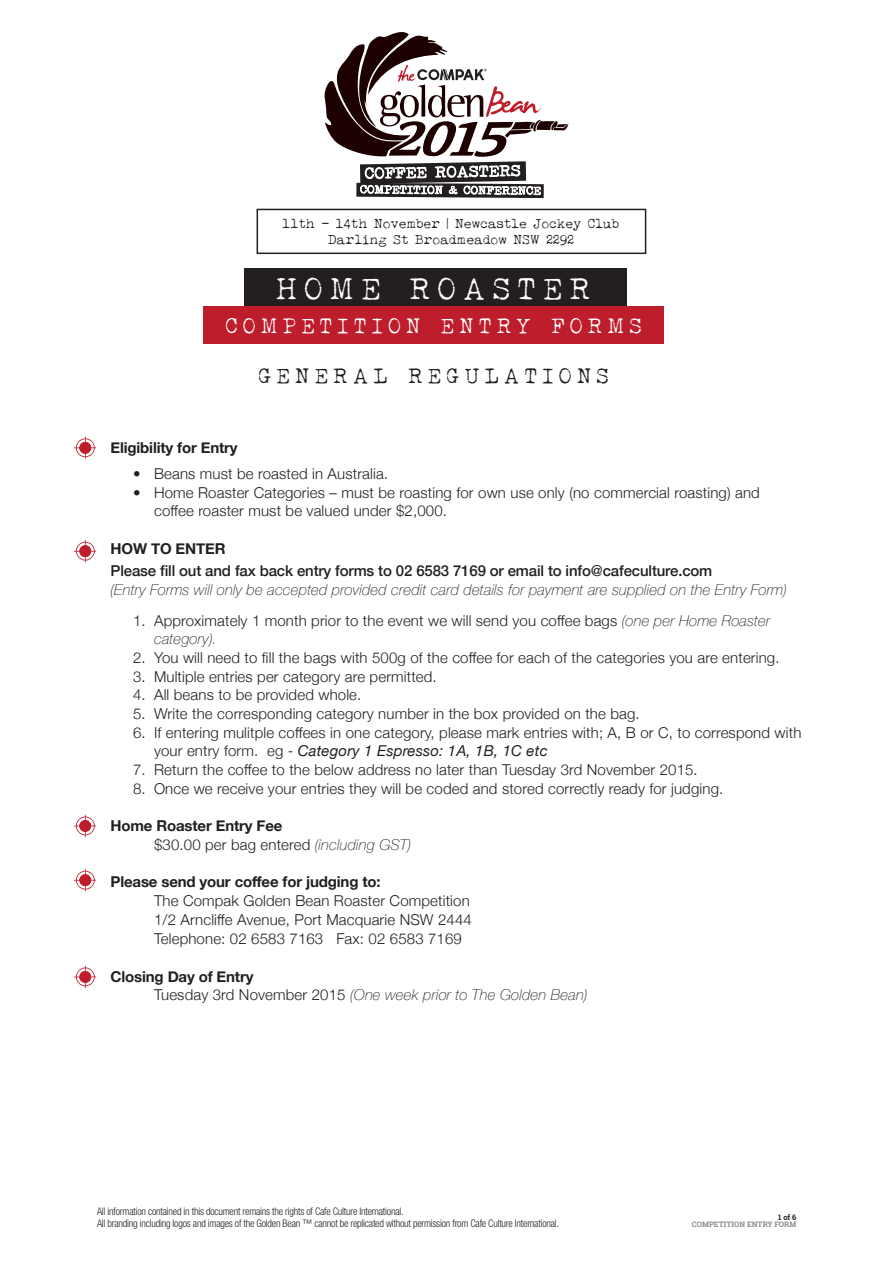
<style>
.page{position:relative;width:893px;height:1263px;background:#fff}
.page>*{position:absolute;margin:0;border:0;box-sizing:border-box;transform-origin:0 0}
.t1{font:30px "LUCKYTYPEWRITER";letter-spacing:.23em;color:#fff}
.t2{font:21px "LUCKYTYPEWRITER";letter-spacing:.23em;color:#fff}
.t3{font:21px "LUCKYTYPEWRITER";letter-spacing:.23em;color:#231f20}
.t4{font:300 15px/18px "Helvetica Neue";letter-spacing:.01em;color:#231f20}
.t5{font:italic 100 15px/18.9px "Helvetica Neue";letter-spacing:.01em;color:#231f20}
.t6{font:700 15px/18.9px "Helvetica Neue";letter-spacing:-.01em;color:#231f20}
.t7{font:500 15px "Helvetica Neue";letter-spacing:-.01em;color:#231f20}
.t8{font:12.9px/15.5px "LUCKYTYPEWRITER";color:#231f20;text-align:center}
.t9{font:300 condensed 10.5px/12px "Helvetica Neue";letter-spacing:-.02em;color:#231f20}
.t10{font:700 7.5px "Roboto Slab";color:#8a8c8f}
.t11{font:700 7.5px "Roboto Slab";color:#231f20}
.s1{font-weight:100;font-style:italic}
.s2{font-weight:400;font-style:italic}
.s3{font-weight:300}
.s4{font-weight:700;font-style:normal}
.s5{font-weight:300;font-style:normal}
</style>
<div class="page">
<svg style="left:325px;top:32px;width:243px;height:166px"></svg>
<div style="left:257px;top:209px;width:389px;height:45px;border:2px solid #231f20"></div>
<svg style="left:74px;top:437px;width:22px;height:22px"></svg>
<div style="left:79px;top:442px;width:12px;height:12px;background:#be1d2c;border-radius:50%"></div>
<svg style="left:74px;top:540px;width:22px;height:22px"></svg>
<div style="left:79px;top:545px;width:12px;height:12px;background:#be1d2c;border-radius:50%"></div>
<svg style="left:74px;top:815px;width:22px;height:22px"></svg>
<div style="left:79px;top:820px;width:12px;height:12px;background:#be1d2c;border-radius:50%"></div>
<svg style="left:74px;top:869px;width:22px;height:22px"></svg>
<div style="left:79px;top:874px;width:12px;height:12px;background:#be1d2c;border-radius:50%"></div>
<svg style="left:74px;top:966px;width:22px;height:22px"></svg>
<div style="left:79px;top:971px;width:12px;height:12px;background:#be1d2c;border-radius:50%"></div>
<div style="left:203px;top:306px;width:460px;height:38px;background:#be1d2c"></div>
<div style="left:244px;top:268px;width:382px;height:38px;background:#231f20"></div>
<p class="t8" style="left:283px;top:216px;width:338px">11th - 14th November | Newcastle Jockey Club<br>Darling St Broadmeadow NSW 2292</p>
<h1 class="t1" style="left:277px;top:272px;width:316px">HOME ROASTER</h1>
<h2 class="t2" style="left:226px;top:314px;width:418px">COMPETITION ENTRY FORMS</h2>
<h2 class="t3" style="left:259px;top:364px;width:352px">GENERAL REGULATIONS</h2>
<p class="t6" style="left:111px;top:439px;width:129px">Eligibility for Entry</p>
<p class="t4" style="left:133px;top:464px;width:257px">• Beans must be roasted in Australia.</p>
<p class="t4" style="left:154px;top:483px;width:607px;text-indent:-21px">• Home Roaster Categories – must be roasting for own use only (no commercial roasting) and coffee roaster must be valued under $2,000.</p>
<p class="t6" style="left:111px;top:540px;width:117px">HOW TO ENTER</p>
<p class="t7" style="left:111px;top:559px;width:603px">Please fill out and fax back entry forms to 02 6583 7169 or email to info@cafeculture.com</p>
<p class="t5" style="left:111px;top:580px;width:678px">(Entry Forms will only be accepted provided credit card details for payment are supplied on the Entry Form)</p>
<p class="t4" style="left:154px;top:610px;width:618px;text-indent:-21px">1. Approximately 1 month prior to the event we will send you coffee bags <span class="s1">(one per Home Roaster category).</span></p>
<p class="t4" style="left:133px;top:647px;width:648px">2. You will need to fill the bags with 500g of the coffee for each of the categories you are entering.</p>
<p class="t4" style="left:133px;top:666px;width:305px">3. Multiple entries per category are permitted.</p>
<p class="t4" style="left:133px;top:685px;width:230px">4. All beans to be provided whole.</p>
<p class="t4" style="left:133px;top:704px;width:508px">5. Write the corresponding category number in the box provided on the bag.</p>
<p class="t4" style="left:154px;top:723px;width:649px;text-indent:-21px">6. If entering mulitple coffees in one category, please mark entries with; A, B or C, to correspond with your entry form. eg - <span class="s2">Category 1 Espresso: 1A, 1B, 1C etc</span></p>
<p class="t4" style="left:133px;top:760px;width:566px">7. Return the coffee to the below address no later than Tuesday 3rd November 2015.</p>
<p class="t4" style="left:133px;top:778px;width:592px">8. Once we receive your entries they will be coded and stored correctly ready for judging.</p>
<p class="t6" style="left:154px;top:816px;width:259px;text-indent:-44px">Home Roaster Entry Fee<br><span class="s3">$30.00 per bag entered</span> <span class="s1">(including GST)</span></p>
<p class="t6" style="left:111px;top:873px;width:272px">Please send your coffee for judging to:</p>
<p class="t4" style="left:154px;top:890px;width:319px;line-height:18.9px">The Compak Golden Bean Roaster Competition<br>1/2 Arncliffe Avenue, Port Macquarie NSW 2444<br>Telephone: 02 6583 7163 Fax: 02 6583 7169</p>
<p class="t5" style="left:154px;top:966px;width:435px;text-indent:-44px"><span class="s4">Closing Day of Entry<br></span><span class="s5">Tuesday 3rd November 2015</span> (One week prior to The Golden Bean)</p>
<p class="t9" style="left:97px;top:1205px;width:463px">All information contained in this document remains the rights of Cafe Culture International.<br>All branding including logos and images of the Golden Bean ™ cannot be replicated without permission from Cafe Culture International.</p>
<p class="t11" style="left:778px;top:1212px;width:20px">1 of 6</p>
<p class="t10" style="left:692px;top:1219px;width:106px">COMPETITION ENTRY FORM</p>
</div>
